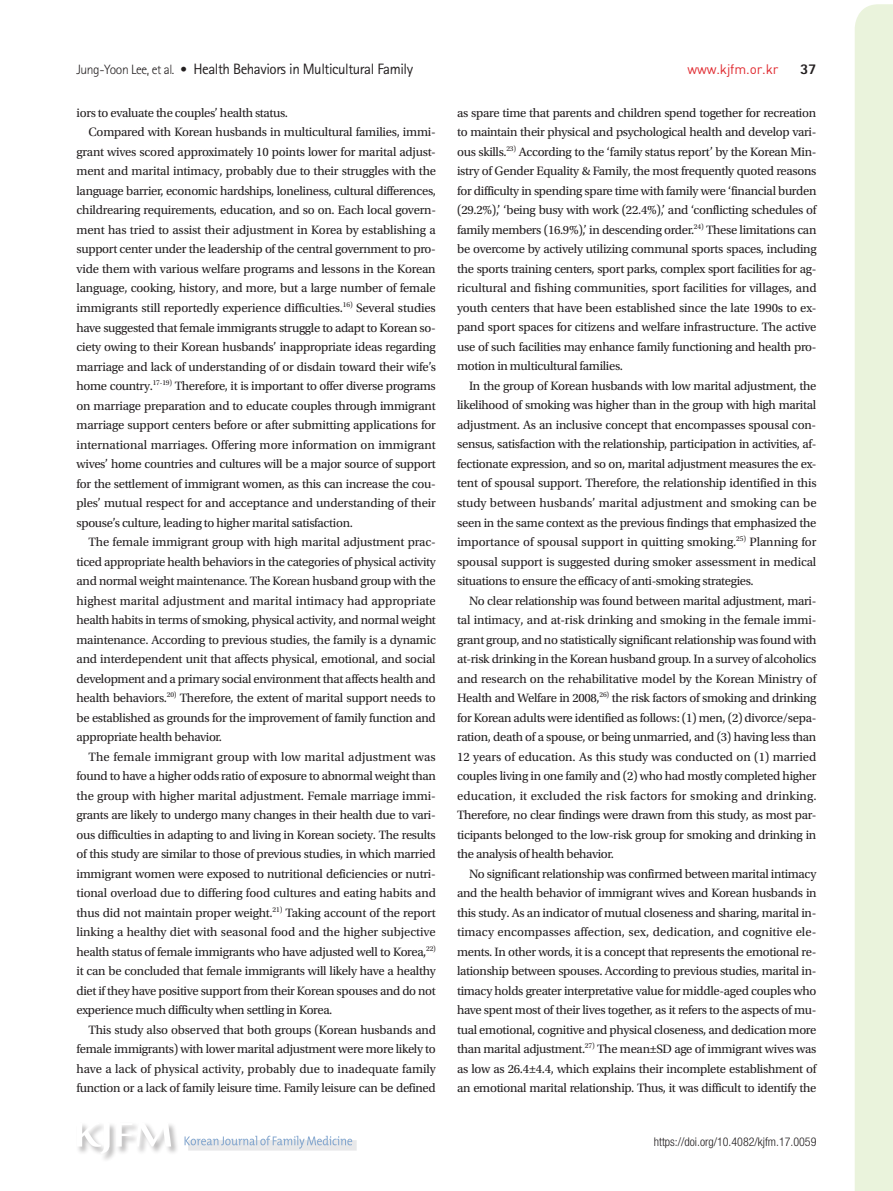
<style>
.page{position:relative;width:893px;height:1191px;background:#fff}
.page>*{position:absolute;margin:0;border:0;box-sizing:border-box;transform-origin:0 0}
.t1{font:15px "Rotis Sans Serif Std";letter-spacing:-.03em;color:#231f20}
.t2{font:800 15px "Rotis Sans Serif Std";color:#231f20}
.t3{font:13.5px "Dinreg";letter-spacing:-.01em;color:#e02a30}
.t4{font:12.75px/19.5px "Utopia Std";letter-spacing:-.025em;color:#231f20;text-align:justify}
.t5{font:12.75px "Utopia Std";color:#231f20}
.t6{font:12.75px "Utopia Std";letter-spacing:-.005em;color:#231f20}
.t7{font:12.75px "Utopia Std";letter-spacing:.01em;color:#231f20}
.t8{font:300 condensed 12px "Helvetica Neue LT Std";color:#231f20}
.s1{font-weight:300;font-size:13.5px}
</style>
<div class="page">
<div style="left:855px;top:4px;width:38px;height:1187px;background:#eaf3dc"></div>
<div style="left:188px;top:1140px;width:169px;height:10px;background:#e8e8e9"></div>
<svg style="left:185px;top:1135px;width:167px;height:13px"></svg>
<div style="left:76px;top:1122px;width:104px;height:40px;background:#231f20;opacity:.3"></div>
<svg style="left:77px;top:1122px;width:94px;height:32px"></svg>
<p class="t1" style="left:77px;top:60px;width:338px"><span class="s1">Jung-Yoon Lee, et al. •</span> Health Behaviors in Multicultural Family</p>
<p class="t4" style="left:77px;top:103px;width:213px">iors to evaluate the couples’ health status.</p>
<p class="t4" style="left:89px;top:123px;width:349px">Compared with Korean husbands in multicultural families, immi-</p>
<p class="t4" style="left:77px;top:142px;width:361px">grant wives scored approximately 10 points lower for marital adjust-</p>
<p class="t4" style="left:77px;top:162px;width:361px">ment and marital intimacy, probably due to their struggles with the</p>
<p class="t4" style="left:77px;top:181px;width:361px">language barrier, economic hardships, loneliness, cultural differences,</p>
<p class="t4" style="left:77px;top:201px;width:361px">childrearing requirements, education, and so on. Each local govern-</p>
<p class="t4" style="left:77px;top:220px;width:361px">ment has tried to assist their adjustment in Korea by establishing a</p>
<p class="t4" style="left:77px;top:240px;width:361px">support center under the leadership of the central government to pro-</p>
<p class="t4" style="left:77px;top:259px;width:361px">vide them with various welfare programs and lessons in the Korean</p>
<p class="t4" style="left:77px;top:279px;width:361px">language, cooking, history, and more, but a large number of female</p>
<p class="t4" style="left:77px;top:298px;width:361px">immigrants still reportedly experience difficulties.<sup>16)</sup> Several studies</p>
<p class="t4" style="left:77px;top:318px;width:361px">have suggested that female immigrants struggle to adapt to Korean so-</p>
<p class="t4" style="left:77px;top:337px;width:361px">ciety owing to their Korean husbands’ inappropriate ideas regarding</p>
<p class="t4" style="left:77px;top:357px;width:361px">marriage and lack of understanding of or disdain toward their wife’s</p>
<p class="t4" style="left:77px;top:376px;width:361px">home country.<sup>17-19)</sup> Therefore, it is important to offer diverse programs</p>
<p class="t4" style="left:77px;top:396px;width:361px">on marriage preparation and to educate couples through immigrant</p>
<p class="t4" style="left:77px;top:415px;width:361px">marriage support centers before or after submitting applications for</p>
<p class="t5" style="left:77px;top:437px;width:361px">international marriages. Offering more information on immigrant</p>
<p class="t4" style="left:77px;top:454px;width:361px">wives’ home countries and cultures will be a major source of support</p>
<p class="t4" style="left:77px;top:474px;width:361px">for the settlement of immigrant women, as this can increase the cou-</p>
<p class="t4" style="left:77px;top:493px;width:361px">ples’ mutual respect for and acceptance and understanding of their</p>
<p class="t4" style="left:77px;top:513px;width:278px">spouse’s culture, leading to higher marital satisfaction.</p>
<p class="t4" style="left:89px;top:532px;width:349px">The female immigrant group with high marital adjustment prac-</p>
<p class="t4" style="left:77px;top:552px;width:361px">ticed appropriate health behaviors in the categories of physical activity</p>
<p class="t4" style="left:77px;top:571px;width:361px">and normal weight maintenance. The Korean husband group with the</p>
<p class="t5" style="left:77px;top:593px;width:361px">highest marital adjustment and marital intimacy had appropriate</p>
<p class="t4" style="left:77px;top:610px;width:361px">health habits in terms of smoking, physical activity, and normal weight</p>
<p class="t4" style="left:77px;top:630px;width:361px">maintenance. According to previous studies, the family is a dynamic</p>
<p class="t4" style="left:77px;top:649px;width:361px">and interdependent unit that affects physical, emotional, and social</p>
<p class="t4" style="left:77px;top:669px;width:361px">development and a primary social environment that affects health and</p>
<p class="t4" style="left:77px;top:688px;width:361px">health behaviors.<sup>20)</sup> Therefore, the extent of marital support needs to</p>
<p class="t4" style="left:77px;top:708px;width:361px">be established as grounds for the improvement of family function and</p>
<p class="t4" style="left:77px;top:727px;width:147px">appropriate health behavior.</p>
<p class="t7" style="left:89px;top:749px;width:349px">The female immigrant group with low marital adjustment was</p>
<p class="t4" style="left:77px;top:766px;width:361px">found to have a higher odds ratio of exposure to abnormal weight than</p>
<p class="t6" style="left:77px;top:788px;width:361px">the group with higher marital adjustment. Female marriage immi-</p>
<p class="t4" style="left:77px;top:805px;width:361px">grants are likely to undergo many changes in their health due to vari-</p>
<p class="t4" style="left:77px;top:825px;width:361px">ous difficulties in adapting to and living in Korean society. The results</p>
<p class="t4" style="left:77px;top:844px;width:361px">of this study are similar to those of previous studies, in which married</p>
<p class="t4" style="left:77px;top:864px;width:361px">immigrant women were exposed to nutritional deficiencies or nutri-</p>
<p class="t4" style="left:77px;top:883px;width:361px">tional overload due to differing food cultures and eating habits and</p>
<p class="t4" style="left:77px;top:903px;width:361px">thus did not maintain proper weight.<sup>21)</sup> Taking account of the report</p>
<p class="t4" style="left:77px;top:922px;width:361px">linking a healthy diet with seasonal food and the higher subjective</p>
<p class="t4" style="left:77px;top:942px;width:361px">health status of female immigrants who have adjusted well to Korea,<sup>22)</sup></p>
<p class="t4" style="left:77px;top:961px;width:361px">it can be concluded that female immigrants will likely have a healthy</p>
<p class="t4" style="left:77px;top:981px;width:361px">diet if they have positive support from their Korean spouses and do not</p>
<p class="t4" style="left:77px;top:1000px;width:257px">experience much difficulty when settling in Korea.</p>
<p class="t4" style="left:89px;top:1020px;width:349px">This study also observed that both groups (Korean husbands and</p>
<p class="t4" style="left:77px;top:1039px;width:361px">female immigrants) with lower marital adjustment were more likely to</p>
<p class="t6" style="left:77px;top:1061px;width:361px">have a lack of physical activity, probably due to inadequate family</p>
<p class="t4" style="left:77px;top:1078px;width:361px">function or a lack of family leisure time. Family leisure can be defined</p>
<p class="t3" style="left:687px;top:61px;width:93px">www.kjfm.or.kr</p>
<p class="t2" style="left:800px;top:60px;width:18px">37</p>
<p class="t4" style="left:457px;top:103px;width:361px">as spare time that parents and children spend together for recreation to maintain their physical and psychological health and develop vari&shy;ous skills.<sup>23)</sup> According to the ‘family status report’ by the Korean Min&shy;istry of Gender Equality &amp; Family, the most frequently quoted reasons for difficulty in spending spare time with family were ‘financial burden (29.2%),’ ‘being busy with work (22.4%),’ and ‘conflicting schedules of family members (16.9%),’ in descending order.<sup>24)</sup> These limitations can be overcome by actively utilizing communal sports spaces, including the sports training centers, sport parks, complex sport facilities for ag&shy;ricultural and fishing communities, sport facilities for villages, and youth centers that have been established since the late 1990s to ex&shy;pand sport spaces for citizens and welfare infrastructure. The active use of such facilities may enhance family functioning and health pro&shy;motion in multicultural families.</p>
<p class="t4" style="left:457px;top:376px;width:361px;text-indent:12px">In the group of Korean husbands with low marital adjustment, the likelihood of smoking was higher than in the group with high marital adjustment. As an inclusive concept that encompasses spousal con&shy;sensus, satisfaction with the relationship, participation in activities, af&shy;fectionate expression, and so on, marital adjustment measures the ex&shy;tent of spousal support. Therefore, the relationship identified in this study between husbands’ marital adjustment and smoking can be seen in the same context as the previous findings that emphasized the importance of spousal support in quitting smoking.<sup>25)</sup> Planning for spousal support is suggested during smoker assessment in medical situations to ensure the efficacy of anti-smoking strategies.</p>
<p class="t4" style="left:457px;top:591px;width:361px;text-indent:12px">No clear relationship was found between marital adjustment, mari&shy;tal intimacy, and at-risk drinking and smoking in the female immi&shy;grant group, and no statistically significant relationship was found with at-risk drinking in the Korean husband group. In a survey of alcoholics and research on the rehabilitative model by the Korean Ministry of Health and Welfare in 2008,<sup>26)</sup> the risk factors of smoking and drinking for Korean adults were identified as follows: (1) men, (2) divorce/sepa&shy;ration, death of a spouse, or being unmarried, and (3) having less than 12 years of education. As this study was conducted on (1) married couples living in one family and (2) who had mostly completed higher education, it excluded the risk factors for smoking and drinking.<br>Therefore, no clear findings were drawn from this study, as most par&shy;ticipants belonged to the low-risk group for smoking and drinking in the analysis of health behavior.</p>
<p class="t4" style="left:457px;top:864px;width:361px;text-indent:12px">No significant relationship was confirmed between marital intimacy and the health behavior of immigrant wives and Korean husbands in this study. As an indicator of mutual closeness and sharing, marital in&shy;timacy encompasses affection, sex, dedication, and cognitive ele&shy;ments. In other words, it is a concept that represents the emotional re&shy;lationship between spouses. According to previous studies, marital in&shy;timacy holds greater interpretative value for middle-aged couples who have spent most of their lives together, as it refers to the aspects of mu&shy;tual emotional, cognitive and physical closeness, and dedication more than marital adjustment.<sup>27)</sup> The mean±SD age of immigrant wives was as low as 26.4±4.4, which explains their incomplete establishment of an emotional marital relationship. Thus, it was difficult to identify the</p>
<p class="t8" style="left:654px;top:1134px;width:164px">https://doi.org/10.4082/kjfm.17.0059</p>
</div>
